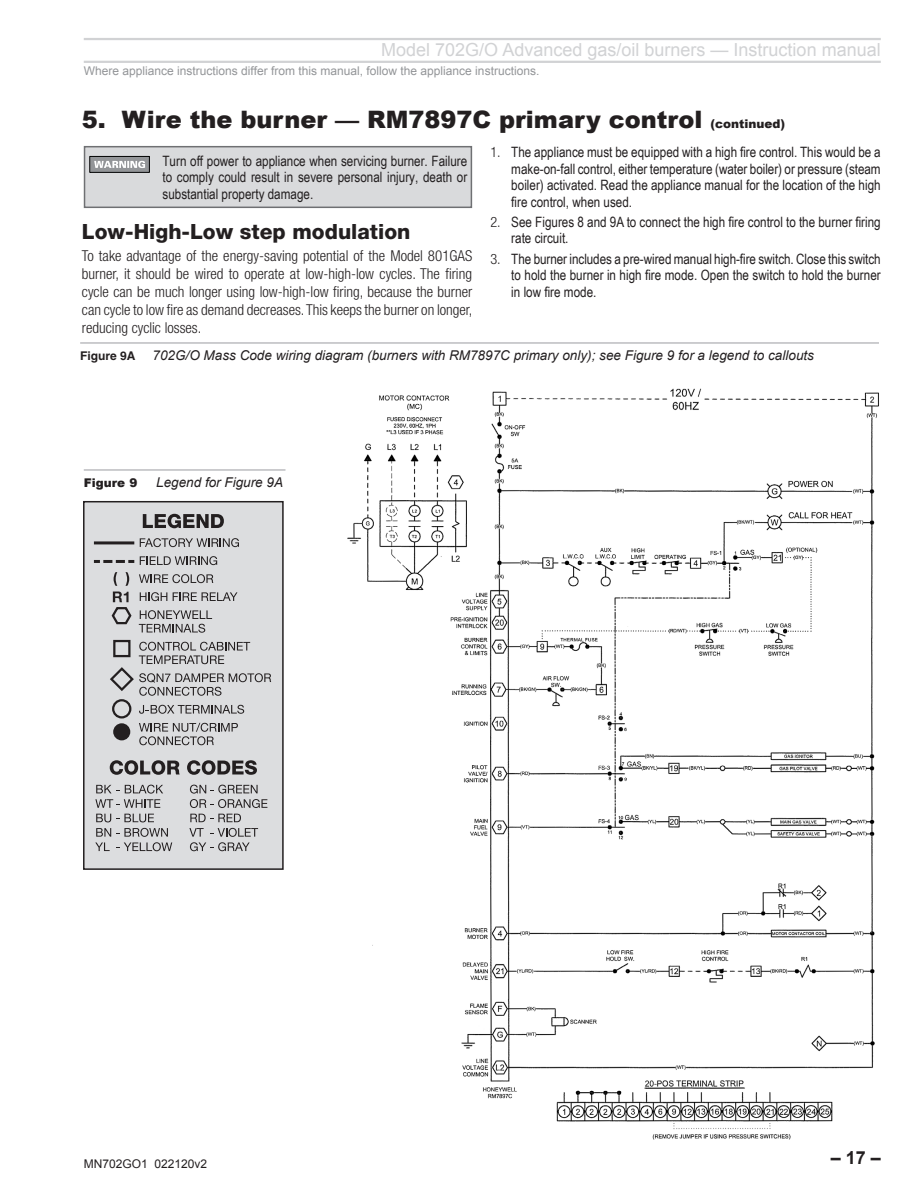
<style>
.page{position:relative;width:920px;height:1193px;background:#fff}
.page>*{position:absolute;margin:0;border:0;box-sizing:border-box;transform-origin:0 0}
.Main_Head{font:900 24px "Arial";color:#231f20}
.Subhead_1{font:800 21px "Helvetica Neue";color:#231f20}
.t1{font:18px "Arial";color:#d1d2d4}
.t2{font:700 18px "Arial";color:#231f20}
.Body_text{font:300 condensed 15px/18px "Helvetica Neue";color:#231f20;text-align:justify}
.t3{font:14.25px/16.5px "Arial Narrow";color:#231f20;text-align:justify}
.t4{font:italic 13.5px "Arial";color:#231f20}
.t5{font:12px "Arial";color:#939598}
.t6{font:12px "Arial";color:#231f20}
.t7{font:700 12px "Helvetica";color:#231f20}
.t8{font:900 12px "Arial";color:#231f20}
.s1{font-size:12px}
.s2{font-family:"Helvetica Neue";font-weight:300;font-stretch:condensed}
</style>
<div class="page">
<hr style="left:84px;top:38px;width:796px;height:2px;background:#d1d2d4">
<hr style="left:84px;top:61px;width:796px;height:2px;background:#d1d2d4">
<hr style="left:80px;top:342px;width:798px;height:1px;background:#bcbdc0">
<div style="left:84px;top:147px;width:387px;height:60px;background:#d9dadc"></div>
<div style="left:90px;top:156px;width:59px;height:16px;background:#939598"></div>
<div style="left:90px;top:156px;width:59px;height:16px;border:1px solid #010202"></div>
<svg style="left:94px;top:161px;width:51px;height:7px"></svg>
<div style="left:84px;top:146px;width:388px;height:62px;border:2px solid #6f7073"></div>
<hr style="left:84px;top:469px;width:201px;height:1px;background:#bcbdc0">
<div style="left:84px;top:501px;width:199px;height:367px;background:#dcdddf"></div>
<div style="left:83px;top:501px;width:200px;height:368px;border:2px solid #231f20"></div>
<svg style="left:143px;top:513px;width:81px;height:15px"></svg>
<svg style="left:140px;top:538px;width:99px;height:9px"></svg>
<svg style="left:140px;top:556px;width:77px;height:9px"></svg>
<svg style="left:139px;top:574px;width:74px;height:9px"></svg>
<svg style="left:140px;top:592px;width:27px;height:9px"></svg>
<svg style="left:173px;top:592px;width:64px;height:9px"></svg>
<svg style="left:139px;top:610px;width:73px;height:22px"></svg>
<svg style="left:139px;top:704px;width:105px;height:9px"></svg>
<svg style="left:139px;top:722px;width:99px;height:23px"></svg>
<svg style="left:110px;top:760px;width:70px;height:14px"></svg>
<svg style="left:187px;top:760px;width:70px;height:14px"></svg>
<svg style="left:96px;top:784px;width:67px;height:9px"></svg>
<svg style="left:95px;top:799px;width:65px;height:8px"></svg>
<svg style="left:190px;top:784px;width:77px;height:23px"></svg>
<svg style="left:96px;top:813px;width:72px;height:23px"></svg>
<svg style="left:189px;top:813px;width:69px;height:23px"></svg>
<svg style="left:95px;top:842px;width:11px;height:8px"></svg>
<svg style="left:116px;top:842px;width:56px;height:9px"></svg>
<svg style="left:190px;top:842px;width:59px;height:9px"></svg>
<svg style="left:114px;top:572px;width:3px;height:13px"></svg>
<svg style="left:125px;top:572px;width:4px;height:13px"></svg>
<hr style="left:94px;top:541px;width:40px;height:3px;background:#231f20">
<svg style="left:94px;top:560px;width:40px;height:3px"></svg>
<svg style="left:111px;top:591px;width:21px;height:34px"></svg>
<div style="left:113px;top:639px;width:17px;height:18px;border:2px solid #231f20"></div>
<svg style="left:110px;top:641px;width:161px;height:54px"></svg>
<div style="left:112px;top:699px;width:19px;height:19px;border:2px solid #231f20;border-radius:50%"></div>
<div style="left:113px;top:723px;width:17px;height:17px;background:#231f20;border-radius:50%"></div>
<img style="left:347px;top:388px;width:532px;height:752px">
<p class="t1" style="left:381px;top:38px;width:501px">Model 702G/O Advanced gas/oil burners — Instruction manual</p>
<p class="t5" style="left:84px;top:62px;width:457px">Where appliance instructions differ from this manual, follow the appliance instructions.</p>
<p class="Main_Head" style="left:82px;top:102px;width:704px">5. Wire the burner — RM7897C primary control <span class="s1">(continued)</span></p>
<p class="t3" style="left:162px;top:152px;width:306px">Turn off power to appliance when servicing burner. Failure to comply could result in severe personal injury, death or substantial property damage.</p>
<p class="Subhead_1" style="left:82px;top:219px;width:330px">Low-High-Low step modulation</p>
<p class="Body_text" style="left:82px;top:246px;width:392px">To take advantage of the energy-saving potential of the Model 801GAS burner, it should be wired to operate at low-high-low cycles. The firing cycle can be much longer using low-high-low firing, because the burner can cycle to low fire as demand decreases. This keeps the burner on longer, reducing cyclic losses.</p>
<p class="t3" style="left:511px;top:143px;width:371px;text-indent:-21px"><span class="s2">1.</span> The appliance must be equipped with a high fire control. This would be a make-on-fall control, either temperature (water boiler) or pressure (steam boiler) activated. Read the appliance manual for the location of the high fire control, when used.</p>
<p class="t3" style="left:511px;top:213px;width:371px;text-indent:-21px"><span class="s2">2.</span> See Figures 8 and 9A to connect the high fire control to the burner firing rate circuit.</p>
<p class="t3" style="left:511px;top:250px;width:371px;text-indent:-21px"><span class="s2">3.</span> The burner includes a pre-wired manual high-fire switch. Close this switch to hold the burner in high fire mode. Open the switch to hold the burner in low fire mode.</p>
<p class="t7" style="left:80px;top:348px;width:57px">Figure 9A</p>
<p class="t4" style="left:152px;top:346px;width:663px">702G/O Mass Code wiring diagram (burners with RM7897C primary only); see Figure 9 for a legend to callouts</p>
<p class="t8" style="left:84px;top:474px;width:55px">Figure 9</p>
<p class="t4" style="left:156px;top:473px;width:128px">Legend for Figure 9A</p>
<p class="t6" style="left:84px;top:1155px;width:125px">MN702GO1 022120v2</p>
<p class="t2" style="left:830px;top:1145px;width:52px">– 17 –</p>
</div>
